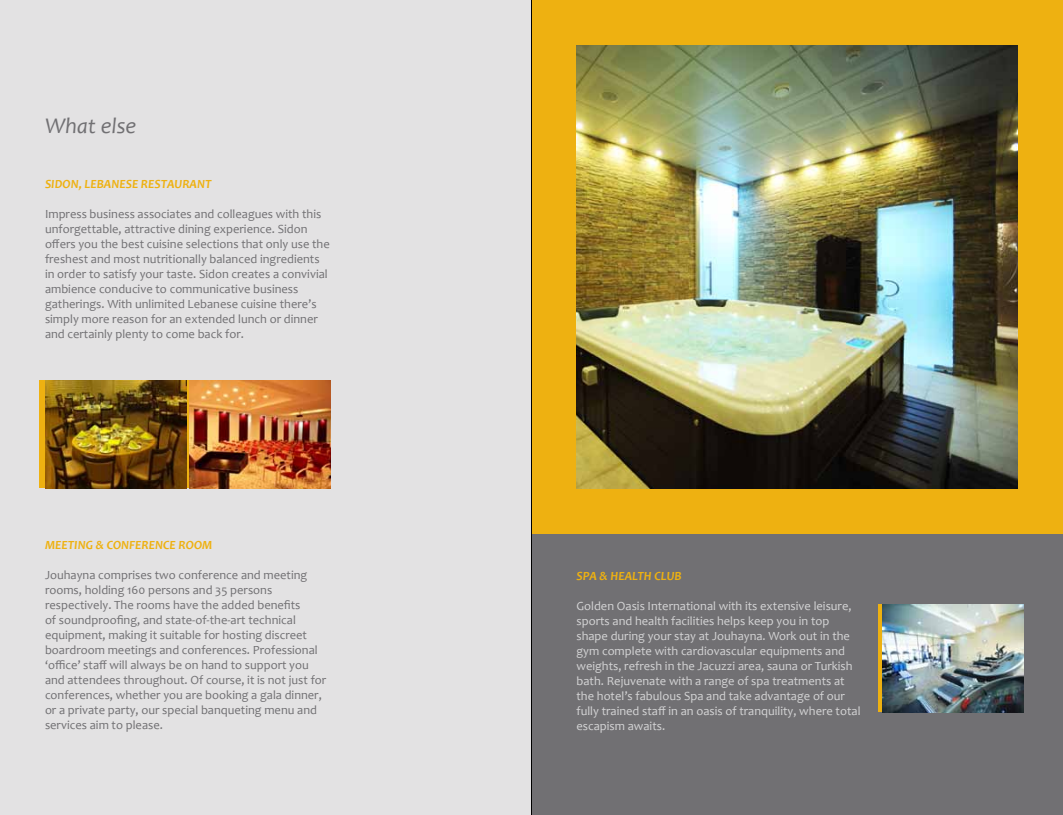
<style>
.page{position:relative;width:1063px;height:815px;background:#fff}
.page>*{position:absolute;margin:0;border:0;box-sizing:border-box;transform-origin:0 0}
.t1{font:italic 22.5px "Candara";color:#717073}
.t2{font:12.5px/15px "Candara";color:#717073}
.t3{font:12.5px/15px "Candara";color:#d4d4d5}
.t4{font:italic 700 12.5px "Candara";color:#eeb111}
</style>
<div class="page">
<div style="left:531px;top:0;width:532px;height:815px;background:#717073"></div>
<div style="left:878px;top:605px;width:146px;height:107px;background:#eeb111"></div>
<div style="left:0;top:0;width:531px;height:815px;background:#e3e2e3"></div>
<div style="left:39px;top:380px;width:291px;height:108px;background:#eeb111"></div>
<div style="left:531px;top:0;width:532px;height:533px;background:#eeb111"></div>
<img style="left:45px;top:380px;width:141px;height:108px">
<img style="left:576px;top:45px;width:442px;height:444px">
<img style="left:189px;top:380px;width:141px;height:108px">
<img style="left:882px;top:605px;width:142px;height:107px">
<hr style="left:531px;top:0;width:1px;height:815px;background:#000">
<h1 class="t1" style="left:45px;top:112px;width:93px">What else</h1>
<p class="t4" style="left:45px;top:176px;width:168px">SIDON, LEBANESE RESTAURANT</p>
<p class="t2" style="left:45px;top:206px;width:286px">Impress business associates and colleagues with this unforgettable, attractive dining experience. Sidon offers you the best cuisine selections that only use the freshest and most nutritionally balanced ingredients in order to satisfy your taste. Sidon creates a convivial ambience conducive to communicative business gatherings. With unlimited Lebanese cuisine there’s simply more reason for an extended lunch or dinner and certainly plenty to come back for.</p>
<p class="t4" style="left:45px;top:538px;width:169px">MEETING &amp; CONFERENCE ROOM</p>
<p class="t2" style="left:45px;top:568px;width:283px">Jouhayna comprises two conference and meeting rooms, holding 160 persons and 35 persons respectively. The rooms have the added benefits<br>of soundproofing, and state-of-the-art technical equipment, making it suitable for hosting discreet boardroom meetings and conferences. Professional ‘office’ staff will always be on hand to support you and attendees throughout. Of course, it is not just for conferences, whether you are booking a gala dinner, or a private party, our special banqueting menu and services aim to please.</p>
<p class="t4" style="left:577px;top:568px;width:107px">SPA &amp; HEALTH CLUB</p>
<p class="t3" style="left:577px;top:598px;width:286px">Golden Oasis International with its extensive leisure, sports and health facilities helps keep you in top shape during your stay at Jouhayna. Work out in the gym complete with cardiovascular equipments and weights, refresh in the Jacuzzi area, sauna or Turkish bath. Rejuvenate with a range of spa treatments at the hotel’s fabulous Spa and take advantage of our fully trained staff in an oasis of tranquility, where total escapism awaits.</p>
</div>
